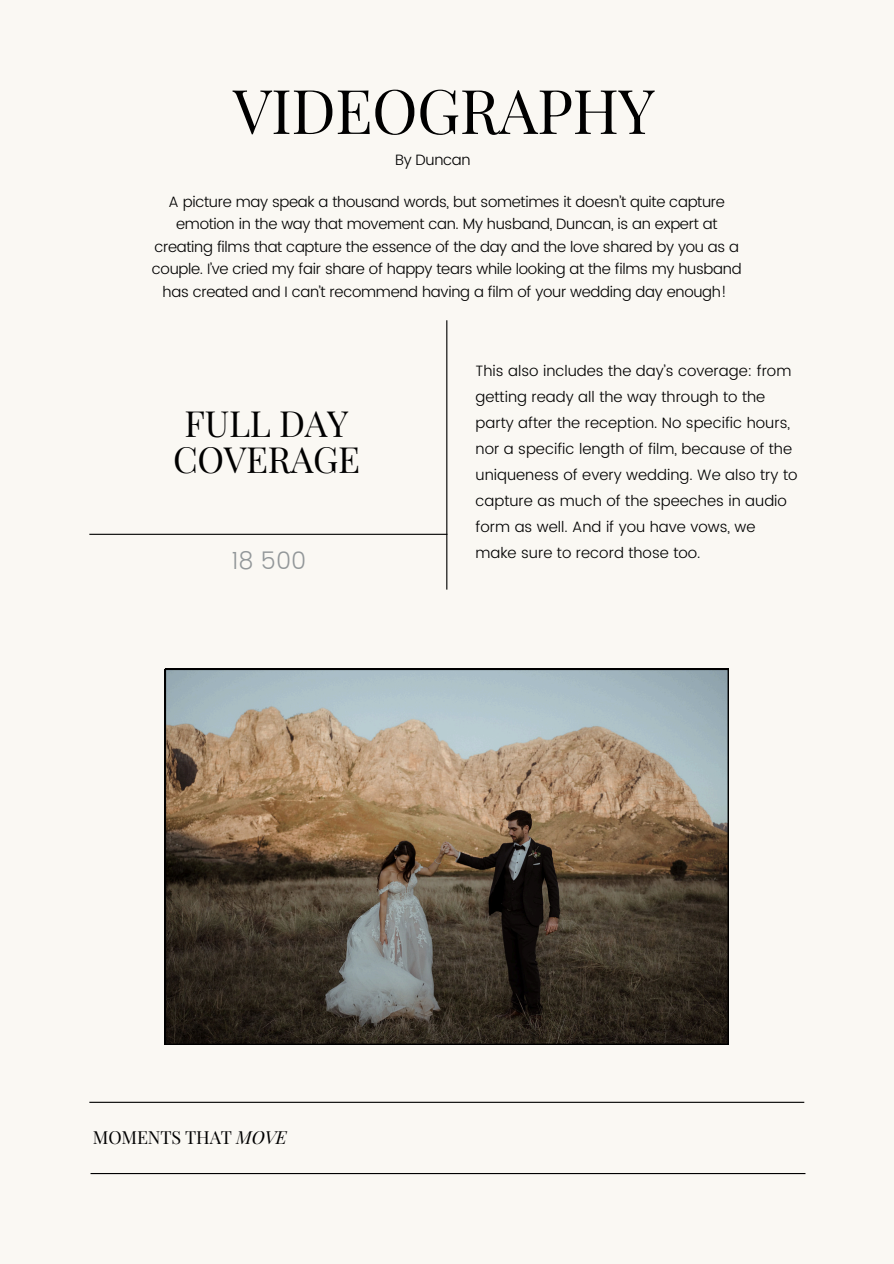
<style>
.page{position:relative;width:894px;height:1264px;background:#fff}
.page>*{position:absolute;margin:0;border:0;box-sizing:border-box;transform-origin:0 0}
.t1{font:61.5px "Playfair Display";letter-spacing:-.01em;color:#000}
.t2{font:36px/36px "Playfair Display";letter-spacing:-.01em;color:#000;text-align:center}
.t3{font:300 24px "Poppins";color:#929799}
.t4{font:18px "Playfair Display";letter-spacing:-.01em;color:#000}
.t5{font:300 15px/22.5px "Poppins";letter-spacing:-.02em;color:#000;text-align:center}
.t6{font:300 15px/26px "Poppins";color:#000}
.s1{font-style:italic}
</style>
<div class="page">
<div style="left:0;top:0;width:893px;height:1263px;background:#faf8f3"></div>
<hr style="left:89px;top:1101px;width:715px;height:1px;background:#000">
<hr style="left:89px;top:533px;width:358px;height:2px;background:#000">
<hr style="left:446px;top:320px;width:1px;height:269px;background:#000">
<hr style="left:90px;top:1172px;width:715px;height:2px;background:#000">
<svg style="left:165px;top:669px;width:563px;height:375px;background:#72695b"></svg>
<p class="t1" style="left:233px;top:67px;width:423px">VIDEOGRAPHY</p>
<h3 class="t5" style="left:395px;top:148px;width:77px">By Duncan</h3>
<h2 class="t5" style="left:152px;top:190px;width:591px">A picture may speak a thousand words, but sometimes it doesn’t quite capture emotion in the way that movement can. My husband, Duncan, is an expert at creating films that capture the essence of the day and the love shared by you as a couple. I’ve cried my fair share of happy tears while looking at the films my husband has created and I can’t recommend having a film of your wedding day enough!</h2>
<p class="t2" style="left:173px;top:404px;width:188px">FULL DAY<br>COVERAGE</p>
<h1 class="t3" style="left:231px;top:546px;width:76px">18 500</h1>
<p class="t6" style="left:475px;top:358px;width:323px">This also includes the day’s coverage: from getting ready all the way through to the party after the reception. No specific hours, nor a specific length of film, because of the uniqueness of every wedding. We also try to capture as much of the speeches in audio form as well. And if you have vows, we make sure to record those too.</p>
<p class="t4" style="left:93px;top:1124px;width:195px">MOMENTS THAT <span class="s1">MOVE</span></p>
</div>
